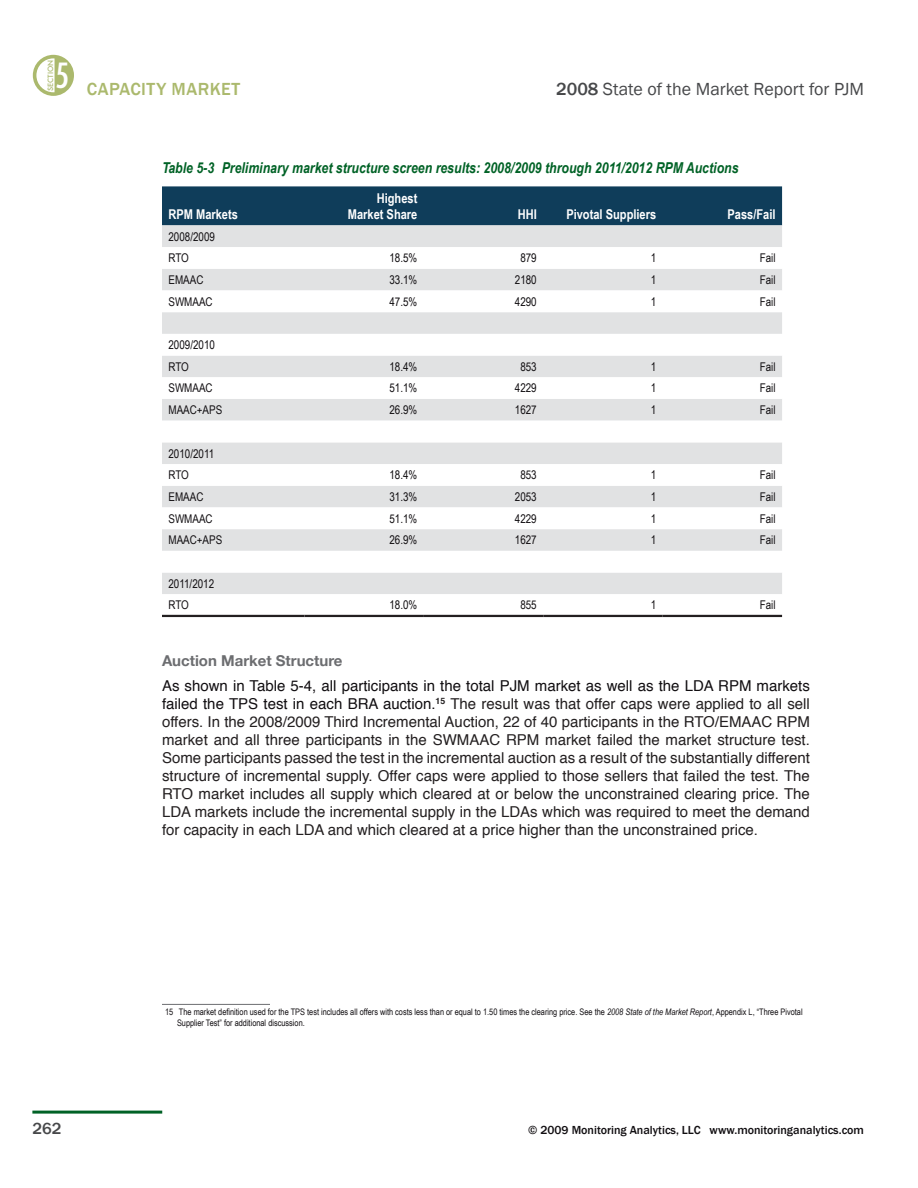
<style>
.page{position:relative;width:918px;height:1188px;background:#fff}
.page>*{position:absolute;margin:0;border:0;box-sizing:border-box;transform-origin:0 0}
.t1{font:500 condensed 33.75px "Futura";color:#fff}
.t2{font:18px "Franklin Gothic";color:#47484a}
.t3{font:500 18px "Franklin Gothic";letter-spacing:.025em;color:#abb96d}
.t4{font:500 16.5px "Franklin Gothic";color:#47484a}
.t5{font:15px/18px "Helvetica";color:#231f20;text-align:justify}
.Table_Caption{font:italic 700 15px "Arial Narrow";color:#016226}
.Heading_5{font:700 15px "Helvetica Neue";color:#6c6d70}
.Table_Header_Right{font:700 13.5px/16.2px "Arial Narrow";color:#fff;text-align:right}
.Table_Body_Cell{font:12px "Arial Narrow";color:#110e11}
.Left_Column_Table_Te{font:12px "Arial Narrow";color:#110e11}
.t6{font:500 12px "Franklin Gothic";color:#110e11}
.Footnote_Text{font:9px/10.8px "Arial Narrow";color:#110e11}
.t7{font:500 7.05px "Futura";color:#abb96d}
.s1{font-weight:500}
.s2{color:#110e11}
.s3{font-style:italic}
</style>
<div class="page">
<svg style="left:33px;top:55px;width:41px;height:41px"></svg>
<hr style="left:32px;top:1111px;width:130px;height:3px;background:#016226">
<div style="left:162px;top:186px;width:620px;height:39px;background:#0f3d5a"></div>
<div style="left:162px;top:225px;width:620px;height:22px;background:#e1e2e3"></div>
<svg style="left:162px;top:269px;width:620px;height:346px"></svg>
<hr style="left:162px;top:615px;width:142px;height:2px;background:#231f20">
<hr style="left:304px;top:615px;width:120px;height:2px;background:#231f20">
<hr style="left:424px;top:615px;width:119px;height:2px;background:#231f20">
<hr style="left:543px;top:615px;width:120px;height:2px;background:#231f20">
<hr style="left:663px;top:615px;width:119px;height:2px;background:#231f20">
<hr style="left:162px;top:1004px;width:108px;height:1px;background:#6c6d70">
<p class="t7" style="left:46px;top:91px;width:32px;rotate:-90deg">SECTION</p>
<h1 class="t1" style="left:55px;top:54px;width:15px">5</h1>
<p class="t3" style="left:87px;top:77px;width:155px">CAPACITY MARKET</p>
<p class="t2" style="left:556px;top:77px;width:309px"><span class="s1">2008</span> State of the Market Report for PJM</p>
<p class="Table_Caption" style="left:162px;top:156px;width:578px">Table 5-3 Preliminary market structure screen results: 2008/2009 through 2011/2012 RPM Auctions</p>
<p class="Table_Header_Right" style="left:168px;top:205px;width:71px">RPM Markets</p>
<p class="Table_Header_Right" style="left:348px;top:189px;width:71px">Highest<br>Market Share</p>
<p class="Table_Header_Right" style="left:518px;top:205px;width:21px">HHI</p>
<p class="Table_Header_Right" style="left:566px;top:205px;width:91px">Pivotal Suppliers</p>
<p class="Table_Header_Right" style="left:728px;top:205px;width:50px">Pass/Fail</p>
<p class="Left_Column_Table_Te" style="left:168px;top:228px;width:48px">2008/2009</p>
<p class="Left_Column_Table_Te" style="left:168px;top:249px;width:22px">RTO</p>
<p class="Table_Body_Cell" style="left:390px;top:249px;width:29px">18.5%</p>
<p class="Table_Body_Cell" style="left:520px;top:249px;width:18px">879</p>
<p class="Table_Body_Cell" style="left:651px;top:249px;width:7px">1</p>
<p class="Table_Body_Cell" style="left:760px;top:249px;width:17px">Fail</p>
<p class="Left_Column_Table_Te" style="left:168px;top:271px;width:36px">EMAAC</p>
<p class="Table_Body_Cell" style="left:390px;top:271px;width:29px">33.1%</p>
<p class="Table_Body_Cell" style="left:515px;top:271px;width:23px">2180</p>
<p class="Table_Body_Cell" style="left:651px;top:271px;width:7px">1</p>
<p class="Table_Body_Cell" style="left:760px;top:271px;width:17px">Fail</p>
<p class="Left_Column_Table_Te" style="left:168px;top:293px;width:46px">SWMAAC</p>
<p class="Table_Body_Cell" style="left:390px;top:293px;width:29px">47.5%</p>
<p class="Table_Body_Cell" style="left:515px;top:293px;width:23px">4290</p>
<p class="Table_Body_Cell" style="left:651px;top:293px;width:7px">1</p>
<p class="Table_Body_Cell" style="left:760px;top:293px;width:17px">Fail</p>
<p class="Left_Column_Table_Te" style="left:168px;top:336px;width:48px">2009/2010</p>
<p class="Left_Column_Table_Te" style="left:168px;top:358px;width:22px">RTO</p>
<p class="Table_Body_Cell" style="left:390px;top:358px;width:29px">18.4%</p>
<p class="Table_Body_Cell" style="left:520px;top:358px;width:18px">853</p>
<p class="Table_Body_Cell" style="left:651px;top:358px;width:7px">1</p>
<p class="Table_Body_Cell" style="left:760px;top:358px;width:17px">Fail</p>
<p class="Left_Column_Table_Te" style="left:168px;top:379px;width:46px">SWMAAC</p>
<p class="Table_Body_Cell" style="left:390px;top:379px;width:29px">51.1%</p>
<p class="Table_Body_Cell" style="left:515px;top:379px;width:23px">4229</p>
<p class="Table_Body_Cell" style="left:651px;top:379px;width:7px">1</p>
<p class="Table_Body_Cell" style="left:760px;top:379px;width:17px">Fail</p>
<p class="Left_Column_Table_Te" style="left:168px;top:401px;width:55px">MAAC+APS</p>
<p class="Table_Body_Cell" style="left:390px;top:401px;width:29px">26.9%</p>
<p class="Table_Body_Cell" style="left:515px;top:401px;width:23px">1627</p>
<p class="Table_Body_Cell" style="left:651px;top:401px;width:7px">1</p>
<p class="Table_Body_Cell" style="left:760px;top:401px;width:17px">Fail</p>
<p class="Left_Column_Table_Te" style="left:168px;top:445px;width:47px">2010/2011</p>
<p class="Left_Column_Table_Te" style="left:168px;top:466px;width:22px">RTO</p>
<p class="Table_Body_Cell" style="left:390px;top:466px;width:29px">18.4%</p>
<p class="Table_Body_Cell" style="left:520px;top:466px;width:18px">853</p>
<p class="Table_Body_Cell" style="left:651px;top:466px;width:7px">1</p>
<p class="Table_Body_Cell" style="left:760px;top:466px;width:17px">Fail</p>
<p class="Left_Column_Table_Te" style="left:168px;top:488px;width:36px">EMAAC</p>
<p class="Table_Body_Cell" style="left:390px;top:488px;width:29px">31.3%</p>
<p class="Table_Body_Cell" style="left:515px;top:488px;width:23px">2053</p>
<p class="Table_Body_Cell" style="left:651px;top:488px;width:7px">1</p>
<p class="Table_Body_Cell" style="left:760px;top:488px;width:17px">Fail</p>
<p class="Left_Column_Table_Te" style="left:168px;top:510px;width:46px">SWMAAC</p>
<p class="Table_Body_Cell" style="left:390px;top:510px;width:29px">51.1%</p>
<p class="Table_Body_Cell" style="left:515px;top:510px;width:23px">4229</p>
<p class="Table_Body_Cell" style="left:651px;top:510px;width:7px">1</p>
<p class="Table_Body_Cell" style="left:760px;top:510px;width:17px">Fail</p>
<p class="Left_Column_Table_Te" style="left:168px;top:531px;width:55px">MAAC+APS</p>
<p class="Table_Body_Cell" style="left:390px;top:531px;width:29px">26.9%</p>
<p class="Table_Body_Cell" style="left:515px;top:531px;width:23px">1627</p>
<p class="Table_Body_Cell" style="left:651px;top:531px;width:7px">1</p>
<p class="Table_Body_Cell" style="left:760px;top:531px;width:17px">Fail</p>
<p class="Left_Column_Table_Te" style="left:168px;top:575px;width:47px">2011/2012</p>
<p class="Left_Column_Table_Te" style="left:168px;top:596px;width:22px">RTO</p>
<p class="Table_Body_Cell" style="left:390px;top:596px;width:29px">18.0%</p>
<p class="Table_Body_Cell" style="left:520px;top:596px;width:18px">855</p>
<p class="Table_Body_Cell" style="left:651px;top:596px;width:7px">1</p>
<p class="Table_Body_Cell" style="left:760px;top:596px;width:17px">Fail</p>
<p class="Heading_5" style="left:162px;top:651px;width:182px">Auction Market Structure</p>
<p class="t5" style="left:162px;top:677px;width:649px"><span class="s2">As shown in Table 5‑4, all participants in the total PJM market as well as the LDA RPM markets failed the TPS test in each BRA auction.</span><sup>15</sup> The result was that offer caps were applied to all sell offers. In the 2008/2009 Third Incremental Auction, 22 of 40 participants in the RTO/EMAAC RPM market and all three participants in the SWMAAC RPM market failed the market structure test.<br>Some participants passed the test in the incremental auction as a result of the substantially different structure of incremental supply. Offer caps were applied to those sellers that failed the test. The RTO market includes all supply which cleared at or below the unconstrained clearing price. The LDA markets include the incremental supply in the LDAs which was required to meet the demand for capacity in each LDA and which cleared at a price higher than the unconstrained price.</p>
<p class="Footnote_Text" style="left:177px;top:1006px;width:627px;text-indent:-12px">15 The market definition used for the TPS test includes all offers with costs less than or equal to 1.50 times the clearing price. See the <span class="s3">2008 State of the Market Report</span>, Appendix L, “Three Pivotal<br>Supplier Test” for additional discussion.</p>
<p class="t4" style="left:32px;top:1118px;width:31px">262</p>
<p class="t6" style="left:528px;top:1123px;width:337px">© 2009 Monitoring Analytics, LLC www.monitoringanalytics.com</p>
</div>
